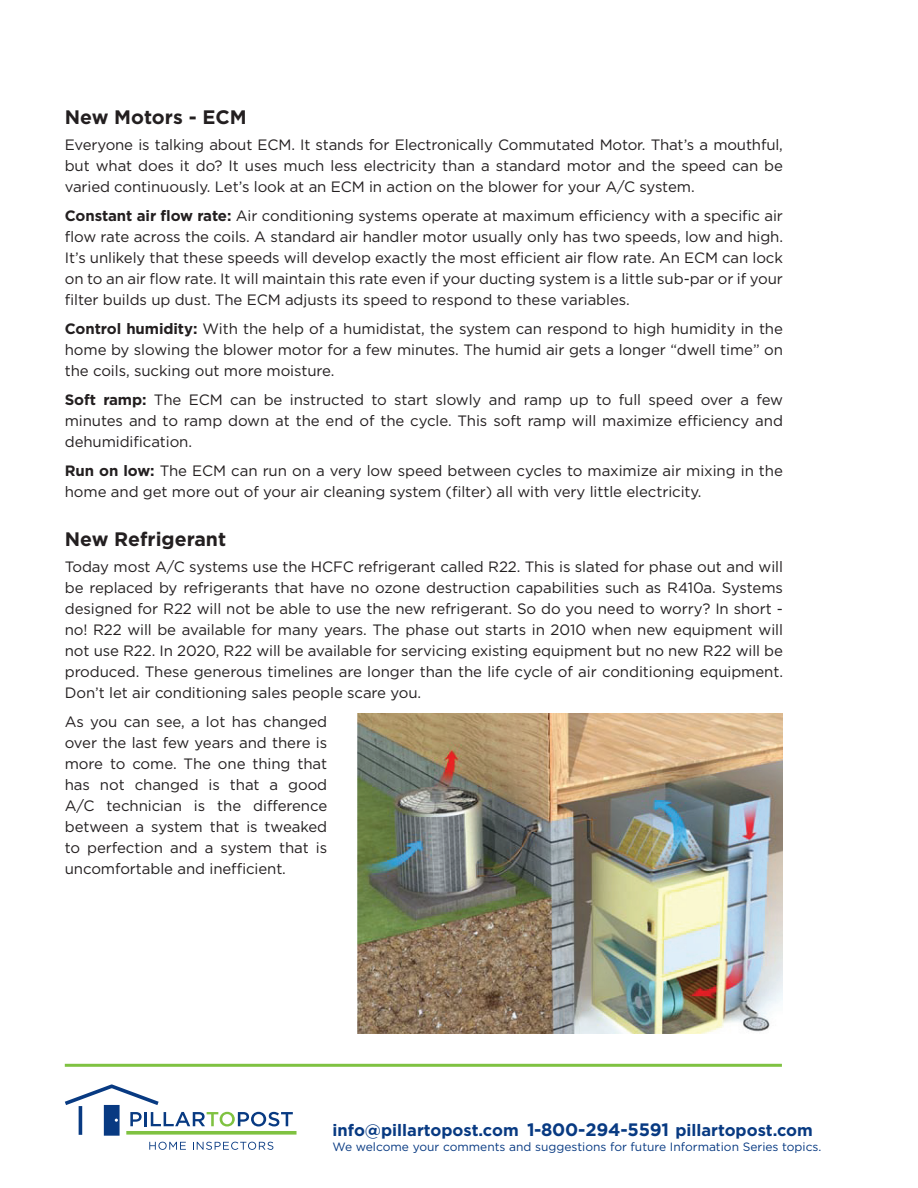
<style>
.page{position:relative;width:918px;height:1188px;background:#fff}
.page>*{position:absolute;margin:0;border:0;box-sizing:border-box;transform-origin:0 0}
.t1{font:700 19.5px "Gotham";color:#231f20}
.t2{font:700 16.5px "Gotham";color:#083a82}
.t3{font:15px/21px "Gotham";letter-spacing:-.005em;color:#231f20;text-align:justify}
.t4{font:12px "Gotham";color:#083a82}
.s1{font-weight:700}
.s2{font-size:18px}
</style>
<div class="page">
<hr style="left:65px;top:1064px;width:717px;height:3px;background:#7fc241">
<svg style="left:65px;top:1084px;width:228px;height:52px"></svg>
<svg style="left:149px;top:1142px;width:37px;height:8px"></svg>
<svg style="left:193px;top:1142px;width:80px;height:8px"></svg>
<hr style="left:79px;top:1106px;width:3px;height:29px;background:#083a82">
<svg style="left:126px;top:1131px;width:171px;height:4px"></svg>
<img style="left:357px;top:713px;width:426px;height:320px">
<h1 class="t1" style="left:65px;top:106px;width:184px">New Motors - ECM</h1>
<p class="t3" style="left:65px;top:134px;width:720px">Everyone is talking about ECM. It stands for Electronically Commutated Motor. That’s a mouthful, but what does it do? It uses much less electricity than a standard motor and the speed can be varied continuously. Let’s look at an ECM in action on the blower for your A/C system.</p>
<p class="t3" style="left:65px;top:205px;width:720px"><span class="s1">Constant air flow rate:</span> Air conditioning systems operate at maximum efficiency with a specific air flow rate across the coils. A standard air handler motor usually only has two speeds, low and high.<br>It’s unlikely that these speeds will develop exactly the most efficient air flow rate. An ECM can lock on to an air flow rate. It will maintain this rate even if your ducting system is a little sub-par or if your filter builds up dust. The ECM adjusts its speed to respond to these variables.</p>
<p class="t3" style="left:65px;top:318px;width:720px"><span class="s1">Control humidity:</span> With the help of a humidistat, the system can respond to high humidity in the home by slowing the blower motor for a few minutes. The humid air gets a longer “dwell time” on the coils, sucking out more moisture.</p>
<p class="t3" style="left:65px;top:389px;width:720px"><span class="s1">Soft ramp:</span> The ECM can be instructed to start slowly and ramp up to full speed over a few minutes and to ramp down at the end of the cycle. This soft ramp will maximize efficiency and dehumidification.</p>
<p class="t3" style="left:65px;top:460px;width:720px"><span class="s1">Run on low:</span> The ECM can run on a very low speed between cycles to maximize air mixing in the home and get more out of your air cleaning system (filter) all with very little electricity.</p>
<h1 class="t1" style="left:65px;top:528px;width:163px">New Refrigerant</h1>
<p class="t3" style="left:65px;top:556px;width:720px">Today most A/C systems use the HCFC refrigerant called R22. This is slated for phase out and will be replaced by refrigerants that have no ozone destruction capabilities such as R410a. Systems designed for R22 will not be able to use the new refrigerant. So do you need to worry? In short - no! R22 will be available for many years. The phase out starts in 2010 when new equipment will not use R22. In 2020, R22 will be available for servicing existing equipment but no new R22 will be produced. These generous timelines are longer than the life cycle of air conditioning equipment.<br>Don’t let air conditioning sales people scare you.</p>
<p class="t3" style="left:65px;top:711px;width:264px">As you can see, a lot has changed over the last few years and there is more to come. The one thing that has not changed is that a good A/C technician is the difference between a system that is tweaked to perfection and a system that is uncomfortable and inefficient.</p>
<p class="t2" style="left:333px;top:1121px;width:482px">info@pillartopost.com <span class="s2">1-800-294-5591</span> pillartopost.com</p>
<p class="t4" style="left:333px;top:1140px;width:490px">We welcome your comments and suggestions for future Information Series topics.</p>
</div>
